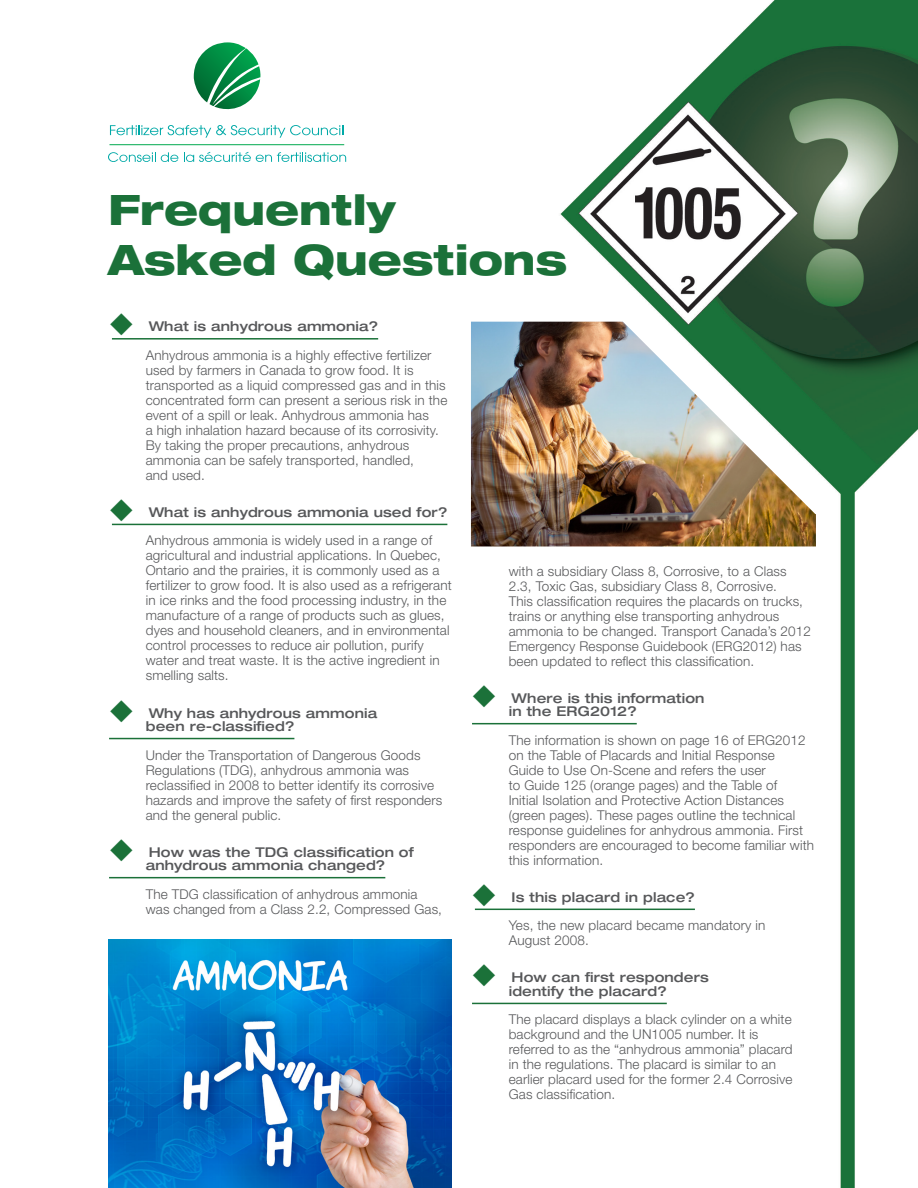
<style>
.page{position:relative;width:918px;height:1188px;background:#fff}
.page>*{position:absolute;margin:0;border:0;box-sizing:border-box;transform-origin:0 0}
.COVER_TILE{font:800 expanded 42px "Helvetica Neue LT Std";color:#1b7139}
.answer{font:300 13.5px/15px "Helvetica Neue LT Std";letter-spacing:.01em;color:#57585a}
.t1{font:500 expanded 13.5px/13.5px "Helvetica Neue LT Std";letter-spacing:.01em;color:#57585a}
</style>
<div class="page">
<img style="left:108px;top:0;width:810px;height:1188px">
<svg style="left:194px;top:42px;width:67px;height:73px"></svg>
<svg style="left:110px;top:125px;width:233px;height:13px"></svg>
<hr style="left:109px;top:144px;width:235px;height:1px;background:#00a94e">
<svg style="left:108px;top:152px;width:70px;height:10px"></svg>
<svg style="left:184px;top:152px;width:162px;height:10px"></svg>
<img style="left:108px;top:940px;width:344px;height:248px">
<img style="left:471px;top:322px;width:345px;height:224px">
<hr style="left:112px;top:338px;width:266px;height:2px;background:#1b7139">
<hr style="left:112px;top:524px;width:335px;height:1px;background:#1b7139">
<hr style="left:109px;top:738px;width:185px;height:1px;background:#1b7139">
<hr style="left:109px;top:877px;width:276px;height:1px;background:#1b7139">
<hr style="left:472px;top:723px;width:165px;height:1px;background:#1b7139">
<hr style="left:475px;top:909px;width:220px;height:1px;background:#1b7139">
<hr style="left:472px;top:1003px;width:195px;height:1px;background:#1b7139">
<svg style="left:110px;top:313px;width:22px;height:23px"></svg>
<svg style="left:110px;top:499px;width:22px;height:22px"></svg>
<svg style="left:110px;top:699px;width:22px;height:23px"></svg>
<svg style="left:110px;top:839px;width:22px;height:22px"></svg>
<svg style="left:473px;top:685px;width:22px;height:22px"></svg>
<svg style="left:473px;top:884px;width:22px;height:22px"></svg>
<svg style="left:473px;top:964px;width:22px;height:23px"></svg>
<p class="COVER_TILE" style="left:108px;top:183px;width:289px">Frequently</p>
<p class="COVER_TILE" style="left:108px;top:233px;width:461px">Asked Questions</p>
<p class="t1" style="left:149px;top:319px;width:231px">What is anhydrous ammonia?</p>
<p class="answer" style="left:146px;top:347px;width:303px">Anhydrous ammonia is a highly effective fertilizer used by farmers in Canada to grow food. It is transported as a liquid compressed gas and in this concentrated form can present a serious risk in the event of a spill or leak. Anhydrous ammonia has<br>a high inhalation hazard because of its corrosivity.<br>By taking the proper precautions, anhydrous ammonia can be safely transported, handled,<br>and used.</p>
<p class="t1" style="left:149px;top:505px;width:300px">What is anhydrous ammonia used for?</p>
<p class="answer" style="left:146px;top:533px;width:308px">Anhydrous ammonia is widely used in a range of agricultural and industrial applications. In Quebec, Ontario and the prairies, it is commonly used as a fertilizer to grow food. It is also used as a refrigerant in ice rinks and the food processing industry, in the manufacture of a range of products such as glues, dyes and household cleaners, and in environmental control processes to reduce air pollution, purify water and treat waste. It is the active ingredient in smelling salts.</p>
<p class="t1" style="left:146px;top:706px;width:233px">Why has anhydrous ammonia been re-classified?</p>
<p class="answer" style="left:146px;top:747px;width:298px">Under the Transportation of Dangerous Goods Regulations (TDG), anhydrous ammonia was reclassified in 2008 to better identify its corrosive hazards and improve the safety of first responders and the general public.</p>
<p class="t1" style="left:146px;top:845px;width:270px">How was the TDG classification of anhydrous ammonia changed?</p>
<p class="answer" style="left:146px;top:886px;width:298px">The TDG classification of anhydrous ammonia was changed from a Class 2.2, Compressed Gas,</p>
<p class="answer" style="left:509px;top:563px;width:304px">with a subsidiary Class 8, Corrosive, to a Class 2.3, Toxic Gas, subsidiary Class 8, Corrosive.<br>This classification requires the placards on trucks, trains or anything else transporting anhydrous ammonia to be changed. Transport Canada’s 2012<br>Emergency Response Guidebook (ERG2012) has been updated to reflect this classification.</p>
<p class="t1" style="left:509px;top:691px;width:197px">Where is this information in the ERG2012?</p>
<p class="answer" style="left:509px;top:732px;width:307px">The information is shown on page 16 of ERG2012 on the Table of Placards and Initial Response<br>Guide to Use On-Scene and refers the user<br>to Guide 125 (orange pages) and the Table of<br>Initial Isolation and Protective Action Distances (green pages). These pages outline the technical response guidelines for anhydrous ammonia. First responders are encouraged to become familiar with this information.</p>
<p class="t1" style="left:512px;top:890px;width:185px">Is this placard in place?</p>
<p class="answer" style="left:509px;top:918px;width:258px">Yes, the new placard became mandatory in<br>August 2008.</p>
<p class="t1" style="left:509px;top:971px;width:202px">How can first responders identify the placard?</p>
<p class="answer" style="left:509px;top:1012px;width:285px">The placard displays a black cylinder on a white background and the UN1005 number. It is referred to as the “anhydrous ammonia” placard in the regulations. The placard is similar to an earlier placard used for the former 2.4 Corrosive Gas classification.</p>
</div>
